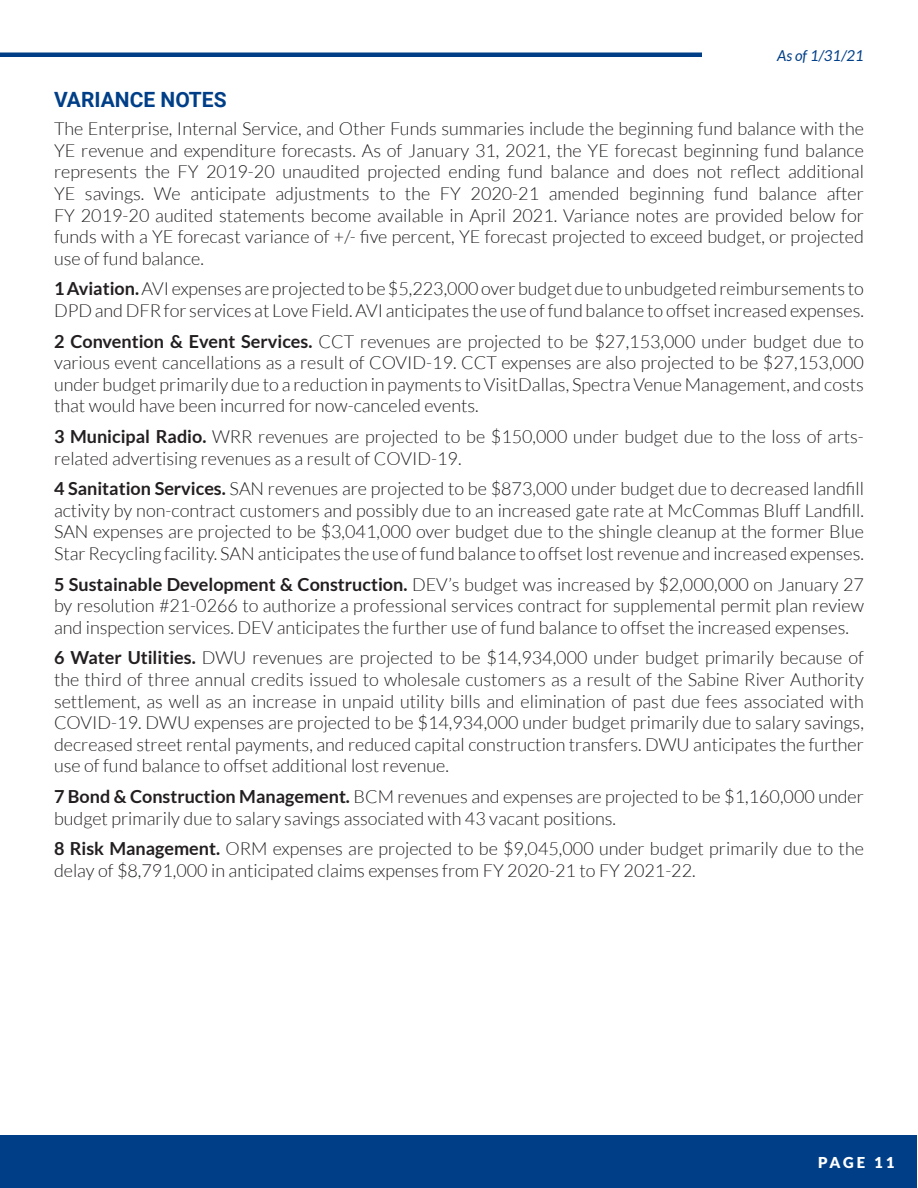
<style>
.page{position:relative;width:918px;height:1188px;background:#fff}
.page>*{position:absolute;margin:0;border:0;box-sizing:border-box;transform-origin:0 0}
.t1{font:700 21px "Roboto";color:#003f88}
.t2{font:300 18px/21.6px "Lato";color:#231f20;text-align:justify}
.t3{font:italic 15px "Lato";color:#003f88}
.t4{font:900 15px "Lato";letter-spacing:.185em;color:#fff}
.s1{font-weight:700}
</style>
<div class="page">
<div style="left:0;top:52px;width:702px;height:5px;background:#003f88"></div>
<div style="left:1px;top:1136px;width:916px;height:52px;background:#003f88"></div>
<p class="t1" style="left:54px;top:85px;width:174px">VARIANCE NOTES</p>
<p class="t3" style="left:777px;top:47px;width:88px">As of 1/31/21</p>
<p class="t2" style="left:54px;top:118px;width:811px">The Enterprise, Internal Service, and Other Funds summaries include the beginning fund balance with the YE revenue and expenditure forecasts. As of January 31, 2021, the YE forecast beginning fund balance represents the FY 2019-20 unaudited projected ending fund balance and does not reflect additional YE savings. We anticipate adjustments to the FY 2020-21 amended beginning fund balance after FY 2019-20 audited statements become available in April 2021. Variance notes are provided below for funds with a YE forecast variance of +/- five percent, YE forecast projected to exceed budget, or projected use of fund balance.</p>
<p class="t2" style="left:54px;top:278px;width:811px"><span class="s1">1 Aviation.</span> AVI expenses are projected to be $5,223,000 over budget due to unbudgeted reimbursements to<br>DPD and DFR for services at Love Field. AVI anticipates the use of fund balance to offset increased expenses.</p>
<p class="t2" style="left:54px;top:330px;width:811px"><span class="s1">2 Convention &amp; Event Services.</span> CCT revenues are projected to be $27,153,000 under budget due to various event cancellations as a result of COVID-19. CCT expenses are also projected to be $27,153,000 under budget primarily due to a reduction in payments to VisitDallas, Spectra Venue Management, and costs that would have been incurred for now-canceled events.</p>
<p class="t2" style="left:54px;top:426px;width:811px"><span class="s1">3 Municipal Radio.</span> WRR revenues are projected to be $150,000 under budget due to the loss of arts&shy;related advertising revenues as a result of COVID-19.</p>
<p class="t2" style="left:54px;top:478px;width:811px"><span class="s1">4 Sanitation Services.</span> SAN revenues are projected to be $873,000 under budget due to decreased landfill activity by non-contract customers and possibly due to an increased gate rate at McCommas Bluff Landfill.<br>SAN expenses are projected to be $3,041,000 over budget due to the shingle cleanup at the former Blue Star Recycling facility. SAN anticipates the use of fund balance to offset lost revenue and increased expenses.</p>
<p class="t2" style="left:54px;top:573px;width:811px"><span class="s1">5 Sustainable Development &amp; Construction.</span> DEV’s budget was increased by $2,000,000 on January 27 by resolution #21-0266 to authorize a professional services contract for supplemental permit plan review and inspection services. DEV anticipates the further use of fund balance to offset the increased expenses.</p>
<p class="t2" style="left:54px;top:647px;width:811px"><span class="s1">6 Water Utilities.</span> DWU revenues are projected to be $14,934,000 under budget primarily because of the third of three annual credits issued to wholesale customers as a result of the Sabine River Authority settlement, as well as an increase in unpaid utility bills and elimination of past due fees associated with COVID-19. DWU expenses are projected to be $14,934,000 under budget primarily due to salary savings, decreased street rental payments, and reduced capital construction transfers. DWU anticipates the further use of fund balance to offset additional lost revenue.</p>
<p class="t2" style="left:54px;top:786px;width:811px"><span class="s1">7 Bond &amp; Construction Management.</span> BCM revenues and expenses are projected to be $1,160,000 under budget primarily due to salary savings associated with 43 vacant positions.</p>
<p class="t2" style="left:54px;top:838px;width:811px"><span class="s1">8 Risk Management.</span> ORM expenses are projected to be $9,045,000 under budget primarily due to the delay of $8,791,000 in anticipated claims expenses from FY 2020-21 to FY 2021-22.</p>
<p class="t4" style="left:818px;top:1154px;width:78px">PAGE 11</p>
</div>
